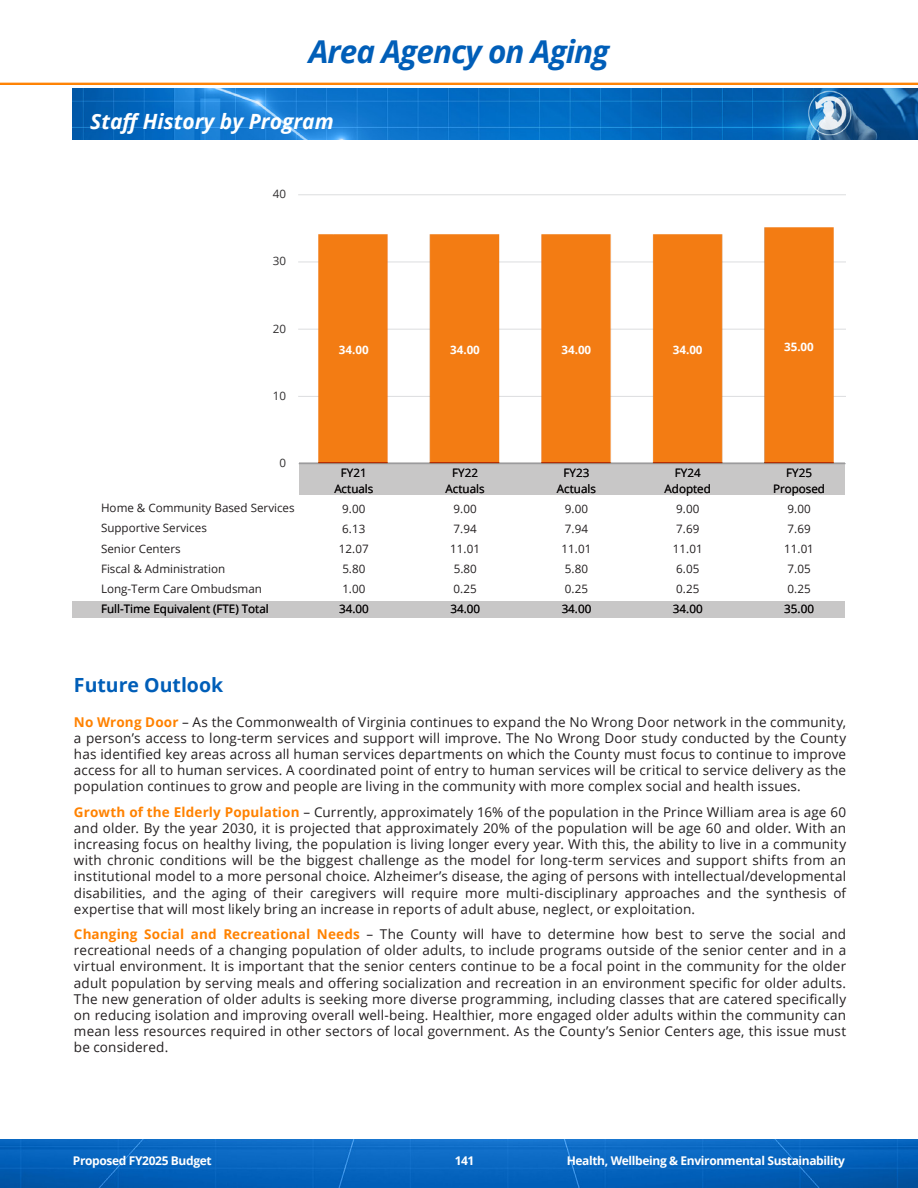
<style>
.page{position:relative;width:918px;height:1188px;background:#fff}
.page>*{position:absolute;margin:0;border:0;box-sizing:border-box;transform-origin:0 0}
.t1{font:italic 700 31.5px "Open Sans";letter-spacing:-.03em;color:#005eb8}
.t2{font:italic 700 21px "Open Sans";color:#fff}
.Heading_L1{font:700 19.5px "Open Sans";color:#005eb8}
.Body{font:13.5px/16.2px "Open Sans";letter-spacing:.01em;color:#231f20;text-align:justify}
.t3{font:700 12px "Open Sans";letter-spacing:-.03em;color:#fff}
.t4{font:11.7px "Open Sans";color:#231f20}
.t5{font:11.55px/15.8px "Open Sans";color:#231f20;text-align:center}
.t6{font:700 11.55px "Open Sans";color:#fff}
.t7{font:11.55px "Open Sans";color:#312f30}
.s1{font-weight:700;color:#ff8200}
</style>
<div class="page">
<img style="left:0;top:82px;width:918px;height:3px">
<img style="left:0;top:1139px;width:918px;height:49px">
<img style="left:73px;top:89px;width:845px;height:50px">
<hr style="left:298px;top:396px;width:547px;height:1px;background:#dcdddf">
<hr style="left:298px;top:329px;width:547px;height:1px;background:#dcdddf">
<hr style="left:298px;top:261px;width:547px;height:1px;background:#dcdddf">
<hr style="left:298px;top:194px;width:547px;height:1px;background:#dcdddf">
<img style="left:319px;top:228px;width:515px;height:235px">
<hr style="left:298px;top:463px;width:547px;height:1px;background:#dcdddf">
<div style="left:299px;top:463px;width:546px;height:32px;background:#c8c7c7"></div>
<div style="left:72px;top:601px;width:773px;height:16px;background:#c8c7c7"></div>
<p class="t1" style="left:309px;top:29px;width:302px">Area Agency on Aging</p>
<h2 class="t2" style="left:90px;top:107px;width:245px">Staff History by Program</h2>
<p class="t7" style="left:273px;top:186px;width:15px">40</p>
<p class="t7" style="left:273px;top:253px;width:15px">30</p>
<p class="t7" style="left:273px;top:321px;width:15px">20</p>
<p class="t7" style="left:273px;top:388px;width:15px">10</p>
<p class="t7" style="left:280px;top:455px;width:8px">0</p>
<p class="t6" style="left:339px;top:342px;width:31px">34.00</p>
<p class="t6" style="left:450px;top:342px;width:31px">34.00</p>
<p class="t6" style="left:561px;top:342px;width:31px">34.00</p>
<p class="t6" style="left:673px;top:342px;width:31px">34.00</p>
<p class="t6" style="left:784px;top:338px;width:31px">35.00</p>
<p class="t5" style="left:334px;top:465px;width:40px">FY21<br>Actuals</p>
<p class="t5" style="left:446px;top:465px;width:40px">FY22<br>Actuals</p>
<p class="t5" style="left:557px;top:465px;width:40px">FY23<br>Actuals</p>
<p class="t5" style="left:665px;top:465px;width:48px">FY24<br>Adopted</p>
<p class="t5" style="left:773px;top:465px;width:53px">FY25<br>Proposed</p>
<p class="t5" style="left:101px;top:500px;width:195px">Home &amp; Community Based Services</p>
<p class="t5" style="left:342px;top:500px;width:25px">9.00</p>
<p class="t5" style="left:454px;top:500px;width:25px">9.00</p>
<p class="t5" style="left:565px;top:500px;width:25px">9.00</p>
<p class="t5" style="left:676px;top:500px;width:25px">9.00</p>
<p class="t5" style="left:788px;top:500px;width:25px">9.00</p>
<p class="t5" style="left:101px;top:520px;width:107px">Supportive Services</p>
<p class="t5" style="left:342px;top:520px;width:25px">6.13</p>
<p class="t5" style="left:454px;top:520px;width:25px">7.94</p>
<p class="t5" style="left:565px;top:520px;width:25px">7.94</p>
<p class="t5" style="left:676px;top:520px;width:25px">7.69</p>
<p class="t5" style="left:788px;top:520px;width:25px">7.69</p>
<p class="t5" style="left:101px;top:540px;width:81px">Senior Centers</p>
<p class="t5" style="left:339px;top:541px;width:31px">12.07</p>
<p class="t5" style="left:450px;top:541px;width:31px">11.01</p>
<p class="t5" style="left:562px;top:541px;width:31px">11.01</p>
<p class="t5" style="left:673px;top:541px;width:31px">11.01</p>
<p class="t5" style="left:784px;top:541px;width:31px">11.01</p>
<p class="t5" style="left:101px;top:560px;width:126px">Fiscal &amp; Administration</p>
<p class="t4" style="left:342px;top:561px;width:25px">5.80</p>
<p class="t4" style="left:454px;top:561px;width:25px">5.80</p>
<p class="t4" style="left:565px;top:561px;width:25px">5.80</p>
<p class="t4" style="left:676px;top:561px;width:25px">6.05</p>
<p class="t4" style="left:788px;top:561px;width:25px">7.05</p>
<p class="t4" style="left:101px;top:581px;width:163px">Long-Term Care Ombudsman</p>
<p class="t5" style="left:342px;top:581px;width:25px">1.00</p>
<p class="t5" style="left:454px;top:581px;width:25px">0.25</p>
<p class="t5" style="left:565px;top:581px;width:25px">0.25</p>
<p class="t5" style="left:676px;top:581px;width:25px">0.25</p>
<p class="t5" style="left:788px;top:581px;width:25px">0.25</p>
<p class="t5" style="left:101px;top:601px;width:169px">Full-Time Equivalent (FTE) Total</p>
<p class="t5" style="left:339px;top:601px;width:31px">34.00</p>
<p class="t5" style="left:450px;top:601px;width:31px">34.00</p>
<p class="t5" style="left:562px;top:601px;width:31px">34.00</p>
<p class="t5" style="left:673px;top:601px;width:31px">34.00</p>
<p class="t5" style="left:784px;top:601px;width:31px">35.00</p>
<p class="Heading_L1" style="left:74px;top:671px;width:151px">Future Outlook</p>
<p class="Body" style="left:74px;top:713px;width:774px"><span class="s1">No Wrong Door</span> – As the Commonwealth of Virginia continues to expand the No Wrong Door network in the community, a person’s access to long-term services and support will improve. The No Wrong Door study conducted by the County has identified key areas across all human services departments on which the County must focus to continue to improve access for all to human services. A coordinated point of entry to human services will be critical to service delivery as the population continues to grow and people are living in the community with more complex social and health issues.</p>
<p class="Body" style="left:74px;top:803px;width:774px"><span class="s1">Growth of the Elderly Population</span> – Currently, approximately 16% of the population in the Prince William area is age 60 and older. By the year 2030, it is projected that approximately 20% of the population will be age 60 and older. With an increasing focus on healthy living, the population is living longer every year. With this, the ability to live in a community with chronic conditions will be the biggest challenge as the model for long-term services and support shifts from an institutional model to a more personal choice. Alzheimer’s disease, the aging of persons with intellectual/developmental disabilities, and the aging of their caregivers will require more multi-disciplinary approaches and the synthesis of expertise that will most likely bring an increase in reports of adult abuse, neglect, or exploitation.</p>
<p class="Body" style="left:74px;top:926px;width:774px"><span class="s1">Changing Social and Recreational Needs</span> – The County will have to determine how best to serve the social and recreational needs of a changing population of older adults, to include programs outside of the senior center and in a virtual environment. It is important that the senior centers continue to be a focal point in the community for the older adult population by serving meals and offering socialization and recreation in an environment specific for older adults.<br>The new generation of older adults is seeking more diverse programming, including classes that are catered specifically on reducing isolation and improving overall well-being. Healthier, more engaged older adults within the community can mean less resources required in other sectors of local government. As the County’s Senior Centers age, this issue must be considered.</p>
<p class="t3" style="left:73px;top:1152px;width:140px">Proposed FY2025 Budget</p>
<p class="t3" style="left:455px;top:1152px;width:21px">141</p>
<p class="t3" style="left:567px;top:1152px;width:280px">Health, Wellbeing &amp; Environmental Sustainability</p>
</div>
